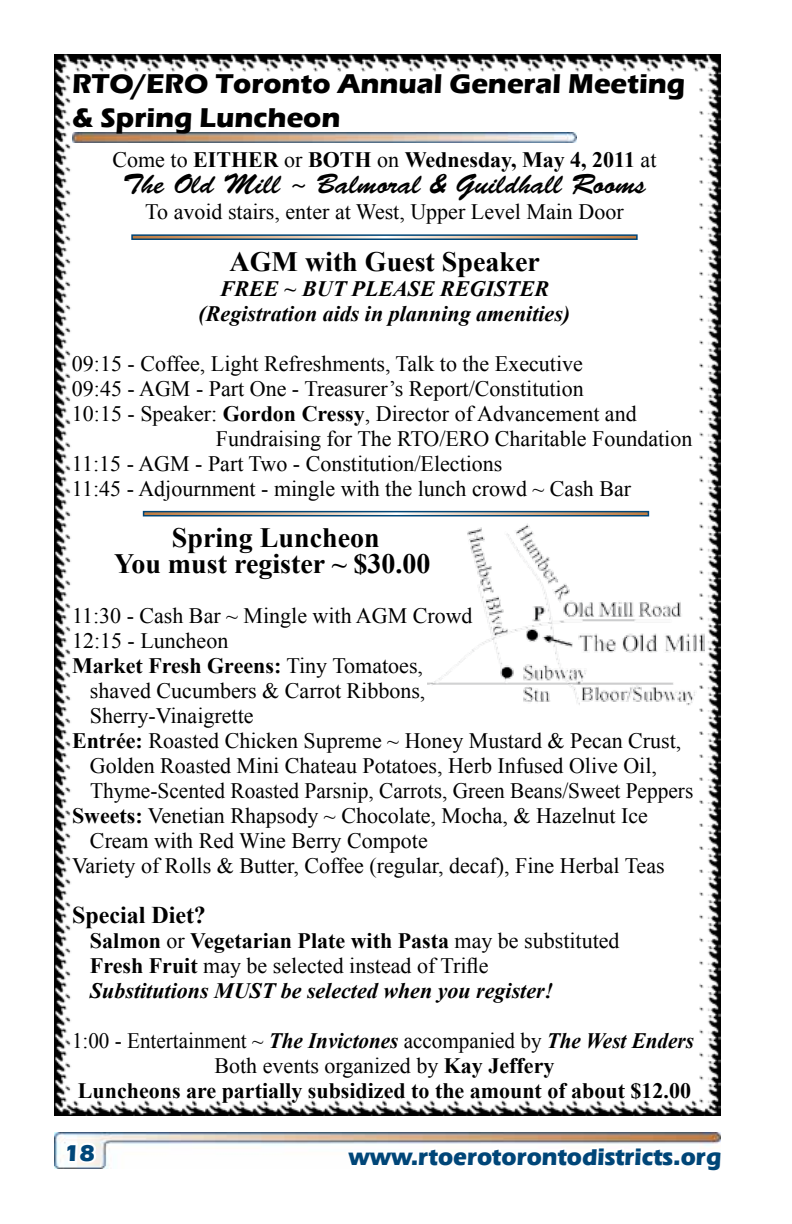
<style>
.page{position:relative;width:792px;height:1224px;background:#fff}
.page>*{position:absolute;margin:0;border:0;box-sizing:border-box;transform-origin:0 0}
.t1{font:700 28px/26px "Times New Roman";color:#000;text-align:center}
.t2{font:700 28px/33.6px "Eras ITC";color:#000}
.t3{font:28px "Brush Script Std";color:#000}
.t4{font:700 24px "Eras IT Cby BT";color:#004678}
.t5{font:700 24px "Times New Roman";color:#000}
.t6{font:22px/25px "Times New Roman";color:#000}
.t7{font:700 22px/25px "Times New Roman";color:#000;text-align:center}
.t8{font:italic 700 22px/25px "Times New Roman";color:#000;text-align:center}
.s1{font-weight:400}
.s2{font-weight:700}
.s3{font-weight:700;font-style:italic}
.s4{font-style:italic}
</style>
<div class="page">
<img style="left:54px;top:1132px;width:289px;height:37px">
<svg style="left:343px;top:1132px;width:378px;height:14px;background:#b6a598"></svg>
<svg style="left:63px;top:1139px;width:36px;height:30px"></svg>
<img style="left:54px;top:54px;width:666px;height:1062px">
<img style="left:72px;top:132px;width:505px;height:10px">
<svg style="left:131px;top:234px;width:507px;height:7px"></svg>
<svg style="left:142px;top:510px;width:508px;height:7px;background:#85949d"></svg>
<img style="left:428px;top:524px;width:276px;height:182px">
<p class="t2" style="left:72px;top:67px;width:615px">RTO/ERO Toronto Annual General Meeting &amp; Spring Luncheon</p>
<p class="t7" style="left:113px;top:147px;width:545px"><span class="s1">Come to</span> EITHER <span class="s1">or</span> BOTH <span class="s1">on</span> Wednesday, May 4, 2011 <span class="s1">at</span></p>
<p class="t3" style="left:123px;top:168px;width:525px">The Old Mill ~ Balmoral &amp; Guildhall Rooms</p>
<p class="t6" style="left:145px;top:199px;width:480px">To avoid stairs, enter at West, Upper Level Main Door</p>
<p class="t1" style="left:230px;top:248px;width:312px">AGM with Guest Speaker</p>
<p class="t8" style="left:199px;top:275px;width:373px">FREE ~ BUT PLEASE REGISTER (Registration aids in planning amenities)</p>
<p class="t6" style="left:72px;top:351px;width:512px">09:15 - Coffee, Light Refreshments, Talk to the Executive</p>
<p class="t6" style="left:72px;top:376px;width:513px">09:45 - AGM - Part One - Treasurer’s Report/Constitution</p>
<p class="t6" style="left:72px;top:401px;width:566px">10:15 - Speaker: <span class="s2">Gordon Cressy</span>, Director of Advancement and</p>
<p class="t6" style="left:216px;top:426px;width:478px">Fundraising for The RTO/ERO Charitable Foundation</p>
<p class="t6" style="left:72px;top:451px;width:432px">11:15 - AGM - Part Two - Constitution/Elections</p>
<p class="t6" style="left:72px;top:476px;width:561px">11:45 - Adjournment - mingle with the lunch crowd ~ Cash Bar</p>
<p class="t1" style="left:114px;top:524px;width:318px">Spring Luncheon<br>You must register ~ $30.00</p>
<p class="t6" style="left:72px;top:603px;width:402px">11:30 - Cash Bar ~ Mingle with AGM Crowd</p>
<p class="t6" style="left:72px;top:628px;width:158px">12:15 - Luncheon</p>
<p class="t7" style="left:72px;top:653px;width:353px">Market Fresh Greens: <span class="s1">Tiny Tomatoes,</span></p>
<p class="t6" style="left:90px;top:678px;width:337px">shaved Cucumbers &amp; Carrot Ribbons,</p>
<p class="t6" style="left:90px;top:703px;width:165px">Sherry-Vinaigrette</p>
<p class="t6" style="left:72px;top:728px;width:611px"><span class="s2">Entrée:</span> Roasted Chicken Supreme ~ Honey Mustard &amp; Pecan Crust,</p>
<p class="t6" style="left:90px;top:753px;width:569px">Golden Roasted Mini Chateau Potatoes, Herb Infused Olive Oil,</p>
<p class="t6" style="left:90px;top:778px;width:605px">Thyme-Scented Roasted Parsnip, Carrots, Green Beans/Sweet Peppers</p>
<p class="t6" style="left:72px;top:803px;width:578px"><span class="s2">Sweets:</span> Venetian Rhapsody ~ Chocolate, Mocha, &amp; Hazelnut Ice</p>
<p class="t6" style="left:90px;top:828px;width:339px">Cream with Red Wine Berry Compote</p>
<p class="t6" style="left:72px;top:853px;width:594px">Variety of Rolls &amp; Butter, Coffee (regular, decaf), Fine Herbal Teas</p>
<p class="t5" style="left:72px;top:899px;width:135px">Special Diet?</p>
<p class="t6" style="left:90px;top:928px;width:531px"><span class="s2">Salmon</span> or <span class="s2">Vegetarian Plate with Pasta</span> may be substituted<br><span class="s2">Fresh Fruit</span> may be selected instead of Trifle<br><span class="s3">Substitutions MUST be selected when you register!</span></p>
<p class="t7" style="left:72px;top:1028px;width:623px"><span class="s1">1:00 - Entertainment ~</span> <span class="s4">The Invictones</span> <span class="s1">accompanied by</span> <span class="s4">The West Enders<br></span><span class="s1">Both events organized by</span> Kay Jeffery<br>Luncheons are partially subsidized to the amount of about $12.00</p>
<p class="t4" style="left:65px;top:1138px;width:31px">18</p>
<p class="t4" style="left:349px;top:1142px;width:375px">www.rtoerotorontodistricts.org</p>
</div>
